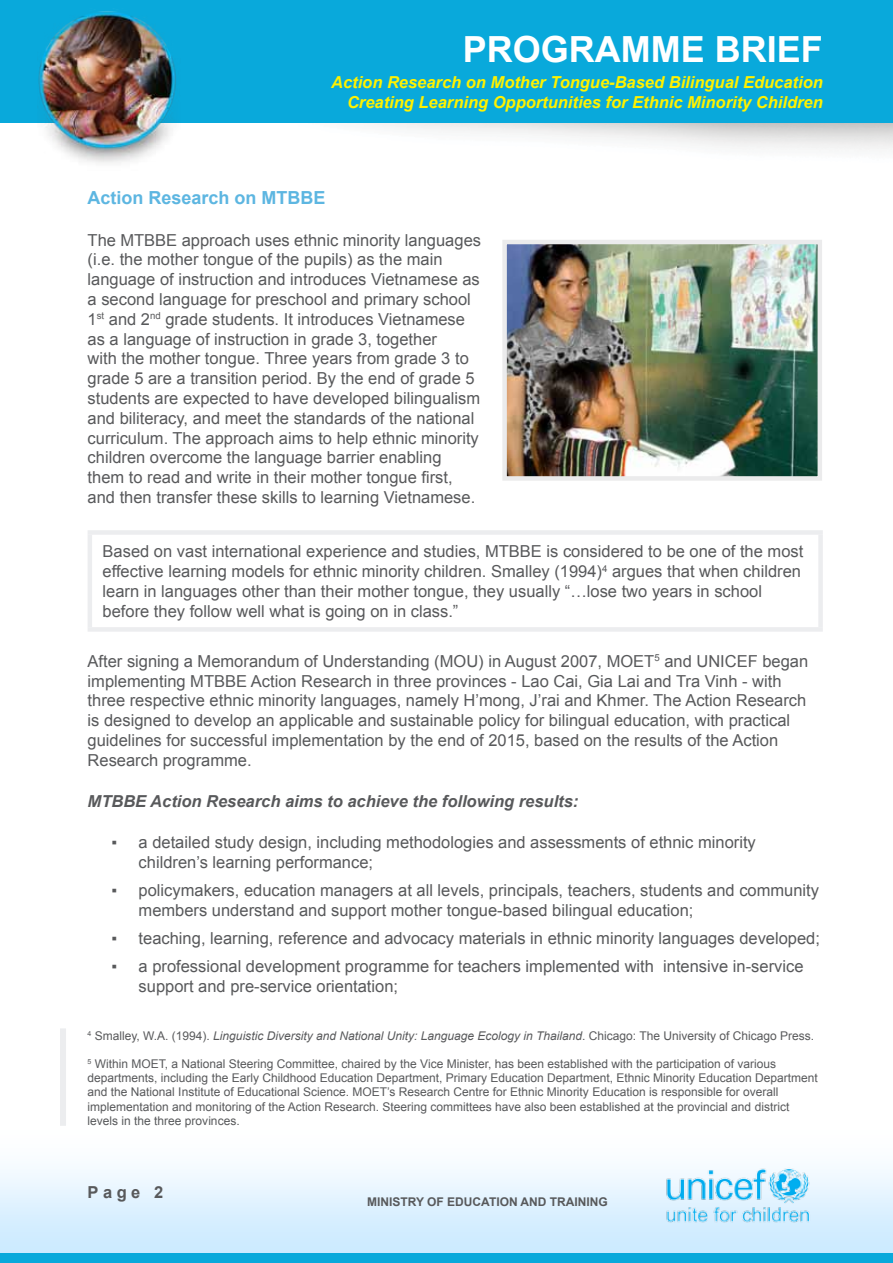
<style>
.page{position:relative;width:893px;height:1263px;background:#fff}
.page>*{position:absolute;margin:0;border:0;box-sizing:border-box;transform-origin:0 0}
.t1{font:700 36px "Arial";color:#fff}
.t2{font:700 18px "Arial";color:#5db6e1}
.t3{font:16.5px/19.8px "Arial";color:#58595b}
.t4{font:italic 700 16.5px/19.8px "Arial";color:#fff200;text-align:right}
.t5{font:italic 700 16.5px "Arial";color:#58595b}
.t6{font:700 16.5px "Arial";color:#58595b}
.t7{font:12px/14.4px "Arial";color:#58595b}
.t8{font:italic 12px "Arial";color:#58595b}
.t9{font:700 12px "Arial";color:#58595b}
.s1{font-family:"Times New Roman"}
.s2{font-style:normal}
</style>
<div class="page">
<div style="left:0;top:0;width:893px;height:123px;background:#09a9db"></div>
<img style="left:0;top:1169px;width:893px;height:94px">
<div style="left:0;top:1254px;width:892px;height:9px;background:#09a9db"></div>
<img style="left:38px;top:11px;width:141px;height:152px">
<img style="left:660px;top:1167px;width:160px;height:71px">
<div style="left:88px;top:530px;width:735px;height:5px;background:#ecedef"></div>
<hr style="left:88px;top:535px;width:4px;height:92px;background:#ecedef">
<div style="left:818px;top:535px;width:5px;height:92px;background:#ecedef"></div>
<div style="left:88px;top:627px;width:735px;height:5px;background:#ecedef"></div>
<img style="left:507px;top:245px;width:310px;height:231px">
<div style="left:502px;top:240px;width:320px;height:241px;border:4px solid #ebebec"></div>
<div style="left:60px;top:1028px;width:6px;height:98px;background:#ecedef"></div>
<h1 class="t1" style="left:463px;top:25px;width:361px">PROGRAMME BRIEF</h1>
<p class="t4" style="left:331px;top:73px;width:493px">Action Research on Mother Tongue-Based Bilingual Education<br>Creating Learning Opportunities for Ethnic Minority Children</p>
<p class="t2" style="left:88px;top:186px;width:240px">Action Research on MTBBE</p>
<p class="t3" style="left:88px;top:230px;width:395px">The MTBBE approach uses ethnic minority languages (i.e. the mother tongue of the pupils) as the main language of instruction and introduces Vietnamese as a second language for preschool and primary school 1<sup>st</sup> and 2<sup>nd</sup> grade students. It introduces Vietnamese as a language of instruction in grade 3, together<br>with the mother tongue. Three years from grade 3 to grade 5 are a transition period. By the end of grade 5 students are expected to have developed bilingualism and biliteracy, and meet the standards of the national curriculum. The approach aims to help ethnic minority children overcome the language barrier enabling them to read and write in their mother tongue first, and then transfer these skills to learning Vietnamese.</p>
<p class="t3" style="left:103px;top:542px;width:702px">Based on vast international experience and studies, MTBBE is considered to be one of the most effective learning models for ethnic minority children. Smalley (1994)<sup>4</sup> argues that when children learn in languages other than their mother tongue, they usually “…lose two years in school before they follow well what is going on in class.”</p>
<p class="t3" style="left:88px;top:651px;width:722px">After signing a Memorandum of Understanding (MOU) in August 2007, MOET<sup>5</sup> and UNICEF began implementing MTBBE Action Research in three provinces - Lao Cai, Gia Lai and Tra Vinh - with three respective ethnic minority languages, namely H’mong, J’rai and Khmer. The Action Research is designed to develop an applicable and sustainable policy for bilingual education, with practical guidelines for successful implementation by the end of 2015, based on the results of the Action Research programme.</p>
<p class="t5" style="left:88px;top:790px;width:492px">MTBBE Action Research aims to achieve the following results:</p>
<p class="t3" style="left:139px;top:832px;width:619px;text-indent:-27px"><span class="s1">▪</span> a detailed study design, including methodologies and assessments of ethnic minority children’s learning performance;</p>
<p class="t3" style="left:139px;top:880px;width:682px;text-indent:-27px"><span class="s1">▪</span> policymakers, education managers at all levels, principals, teachers, students and community members understand and support mother tongue-based bilingual education;</p>
<p class="t3" style="left:112px;top:928px;width:710px"><span class="s1">▪</span> teaching, learning, reference and advocacy materials in ethnic minority languages developed;</p>
<p class="t3" style="left:139px;top:957px;width:666px;text-indent:-27px"><span class="s1">▪</span> a professional development programme for teachers implemented with intensive in-service support and pre-service orientation;</p>
<p class="t8" style="left:88px;top:1028px;width:728px"><sup>4</sup> <span class="s2">Smalley, W.A. (1994).</span> Linguistic Diversity and National Unity: Language Ecology in Thailand<span class="s2">. Chicago: The University of Chicago Press.</span></p>
<p class="t7" style="left:88px;top:1056px;width:732px"><sup>5</sup> Within MOET, a National Steering Committee, chaired by the Vice Minister, has been established with the participation of various departments, including the Early Childhood Education Department, Primary Education Department, Ethnic Minority Education Department and the National Institute of Educational Science. MOET’s Research Centre for Ethnic Minority Education is responsible for overall implementation and monitoring of the Action Research. Steering committees have also been established at the provincial and district levels in the three provinces.</p>
<p class="t6" style="left:88px;top:1181px;width:77px">Page 2</p>
<p class="t9" style="left:367px;top:1193px;width:242px">MINISTRY OF EDUCATION AND TRAINING</p>
</div>
